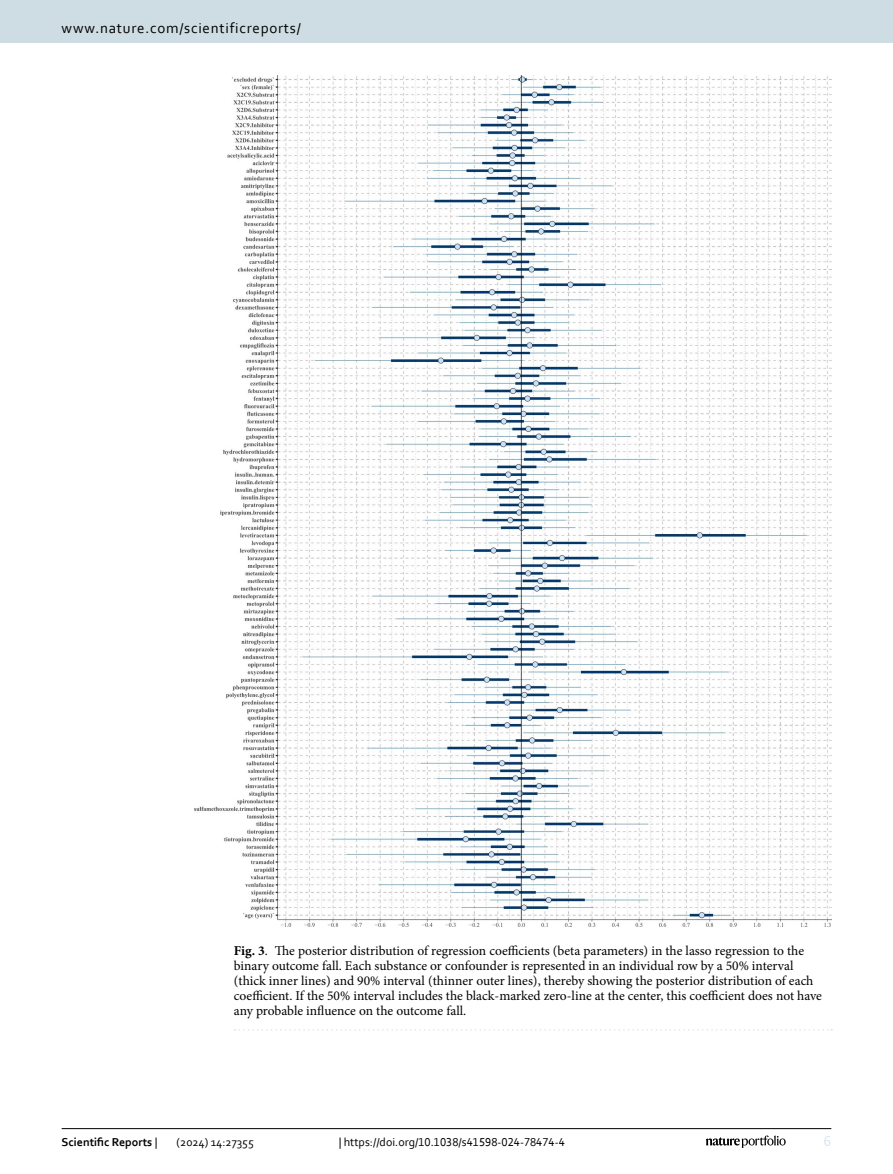
<style>
.page{position:relative;width:893px;height:1174px;background:#fff}
.page>*{position:absolute;margin:0;border:0;box-sizing:border-box;transform-origin:0 0}
.t1{font:15px "Corbel";letter-spacing:.05em;color:#000}
.t2{font:15px "Corbel";color:#d9e4eb}
.Figure_Caption{font:13.5px/15px "Minion Pro";color:#000}
.t3{font:12px "Corbel";color:#000}
.t4{font:700 12px "Corbel";color:#000}
.s1{font-weight:700}
.s2{font-weight:400}
</style>
<div class="page">
<img style="left:194px;top:76px;width:637px;height:850px">
<svg style="left:235px;top:1029px;width:597px;height:1px"></svg>
<hr style="left:62px;top:1128px;width:769px;height:1px;background:#000">
<svg style="left:706px;top:1135px;width:80px;height:12px"></svg>
<div style="left:0;top:0;width:893px;height:43px;background:#cedde4"></div>
<p class="t1" style="left:62px;top:18px;width:241px">www.nature.com/scientificreports/</p>
<p class="Figure_Caption" style="left:234px;top:942px;width:590px"><span class="s1">Fig. 3</span>. The posterior distribution of regression coefficients (beta parameters) in the lasso regression to the binary outcome fall. Each substance or confounder is represented in an individual row by a 50% interval (thick inner lines) and 90% interval (thinner outer lines), thereby showing the posterior distribution of each coefficient. If the 50% interval includes the black-marked zero-line at the center, this coefficient does not have any probable influence on the outcome fall.</p>
<p class="t4" style="left:62px;top:1134px;width:97px">Scientific Reports <span class="s2">|</span></p>
<p class="t3" style="left:177px;top:1134px;width:79px">(2024) 14:27355</p>
<p class="t3" style="left:339px;top:1134px;width:228px">| https://doi.org/10.1038/s41598-024-78474-4</p>
<p class="t2" style="left:824px;top:1132px;width:9px">6</p>
</div>
